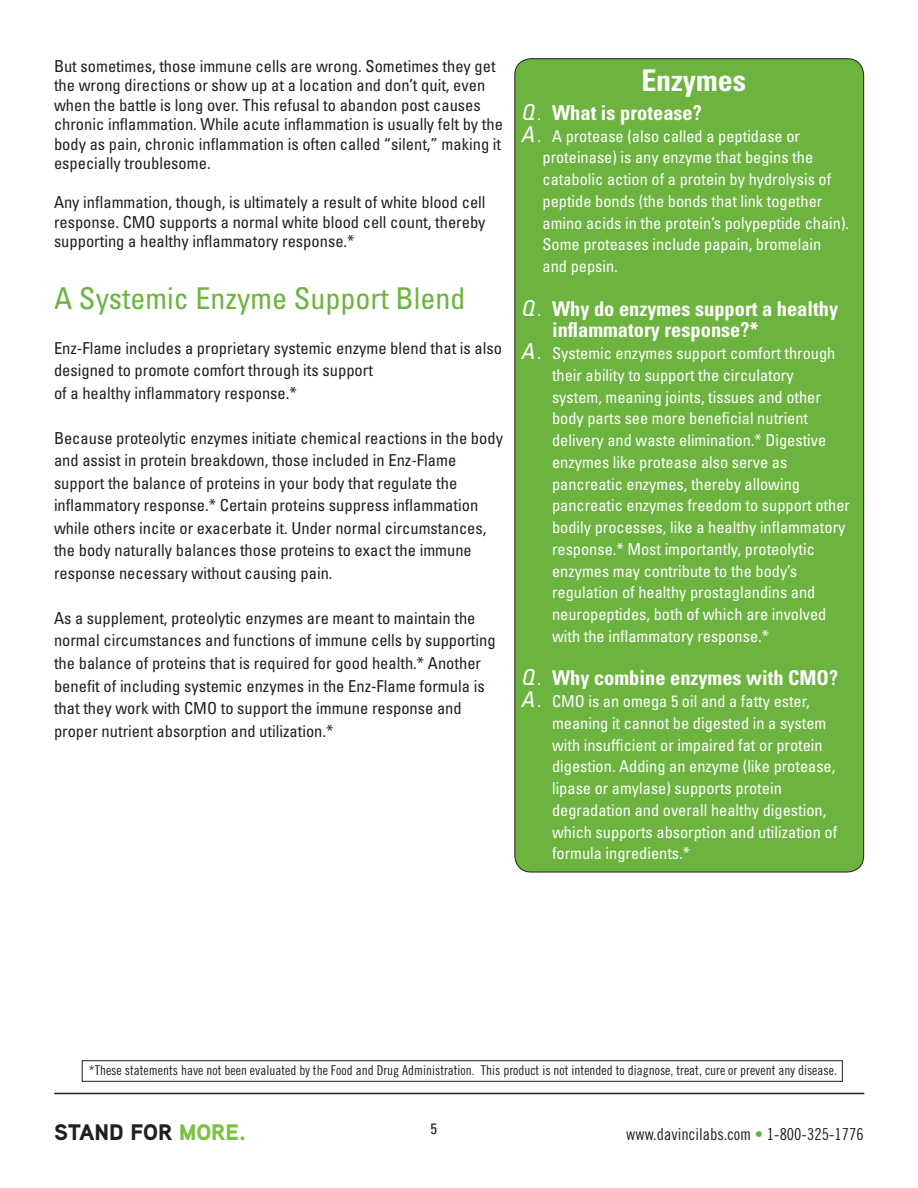
<style>
.page{position:relative;width:918px;height:1188px;background:#fff}
.page>*{position:absolute;margin:0;border:0;box-sizing:border-box;transform-origin:0 0}
.t1{font:condensed 30px "Univers";color:#6cb43f}
.t2{font:700 condensed 30px "Univers";color:#fff}
.t3{font:900 22.5px "Aaux Next";color:#231f20}
.t4{font:700 condensed 20.4px/21.8px "Univers";color:#fff}
.t5{font:condensed 16.5px/22.5px "Univers";color:#231f20}
.t6{font:16.5px "Trade Gothic Cond Eighteen";color:#231f20}
.t7{font:condensed 16.35px/21.8px "Univers";color:#fff}
.t8{font:condensed 15px "Univers";color:#231f20}
.t9{font:13.5px "Trade Gothic Cond Eighteen";color:#231f20}
.s1{font-weight:400;font-style:italic;font-size:21.75px}
.s2{font-weight:400;font-size:16.35px}
.s3{font-style:italic;font-size:21.75px}
.s4{color:#7bc142}
.s5{color:#6cb43f}
</style>
<div class="page">
<hr style="left:54px;top:1093px;width:810px;height:1px;background:#231f20">
<div style="left:82px;top:1060px;width:761px;height:22px;border:1px solid #231f20"></div>
<div style="left:515px;top:59px;width:349px;height:813px;background:#6cb43f;border-radius:16px"></div>
<p class="t5" style="left:54px;top:56px;width:451px;line-height:19.5px">But sometimes, those immune cells are wrong. Sometimes they get the wrong directions or show up at a location and don’t quit, even when the battle is long over. This refusal to abandon post causes chronic inflammation. While acute inflammation is usually felt by the body as pain, chronic inflammation is often called “silent,” making it especially troublesome.</p>
<p class="t5" style="left:54px;top:192px;width:433px;line-height:19.5px;text-align:justify">Any inflammation, though, is ultimately a result of white blood cell response. CMO supports a normal white blood cell count, thereby supporting a healthy inflammatory response.*</p>
<h1 class="t1" style="left:54px;top:279px;width:413px">A Systemic Enzyme Support Blend</h1>
<p class="t5" style="left:54px;top:336px;width:450px">Enz-Flame includes a proprietary systemic enzyme blend that is also designed to promote comfort through its support<br>of a healthy inflammatory response.*</p>
<p class="t5" style="left:54px;top:426px;width:451px">Because proteolytic enzymes initiate chemical reactions in the body and assist in protein breakdown, those included in Enz-Flame support the balance of proteins in your body that regulate the inflammatory response.* Certain proteins suppress inflammation while others incite or exacerbate it. Under normal circumstances, the body naturally balances those proteins to exact the immune response necessary without causing pain.</p>
<p class="t5" style="left:54px;top:606px;width:443px">As a supplement, proteolytic enzymes are meant to maintain the normal circumstances and functions of immune cells by supporting the balance of proteins that is required for good health.* Another benefit of including systemic enzymes in the Enz-Flame formula is that they work with CMO to support the immune response and proper nutrient absorption and utilization.*</p>
<h1 class="t2" style="left:641px;top:62px;width:106px">Enzymes</h1>
<p class="t4" style="left:521px;top:101px;width:183px"><span class="s1">Q</span> <span class="s2">.</span> What is protease?</p>
<p class="t7" style="left:543px;top:125px;width:308px;text-indent:-22px"><span class="s3">A</span> . A protease (also called a peptidase or proteinase) is any enzyme that begins the catabolic action of a protein by hydrolysis of peptide bonds (the bonds that link together amino acids in the protein’s polypeptide chain).<br>Some proteases include papain, bromelain and pepsin.</p>
<p class="t4" style="left:552px;top:297px;width:288px;text-indent:-31px"><span class="s1">Q</span> <span class="s2">.</span> Why do enzymes support a healthy inflammatory response?*</p>
<p class="t7" style="left:552px;top:342px;width:299px;text-indent:-31px"><span class="s3">A</span> . Systemic enzymes support comfort through their ability to support the circulatory<br>system, meaning joints, tissues and other body parts see more beneficial nutrient delivery and waste elimination.* Digestive enzymes like protease also serve as pancreatic enzymes, thereby allowing pancreatic enzymes freedom to support other bodily processes, like a healthy inflammatory response.* Most importantly, proteolytic enzymes may contribute to the body’s regulation of healthy prostaglandins and neuropeptides, both of which are involved with the inflammatory response.*</p>
<p class="t4" style="left:521px;top:667px;width:319px"><span class="s1">Q</span> <span class="s2">.</span> Why combine enzymes with CMO?</p>
<p class="t7" style="left:552px;top:690px;width:287px;text-indent:-31px"><span class="s3">A</span> . CMO is an omega 5 oil and a fatty ester, meaning it cannot be digested in a system with insufficient or impaired fat or protein digestion. Adding an enzyme (like protease, lipase or amylase) supports protein degradation and overall healthy digestion, which supports absorption and utilization of formula ingredients.*</p>
<p class="t9" style="left:89px;top:1063px;width:750px">*These statements have not been evaluated by the Food and Drug Administration. This product is not intended to diagnose, treat, cure or prevent any disease.</p>
<h2 class="t3" style="left:54px;top:1116px;width:194px">STAND FOR <span class="s4">MORE.</span></h2>
<p class="t8" style="left:430px;top:1119px;width:8px">5</p>
<p class="t6" style="left:626px;top:1125px;width:239px">www.davincilabs.com <span class="s5">•</span> 1-800-325-1776</p>
</div>
